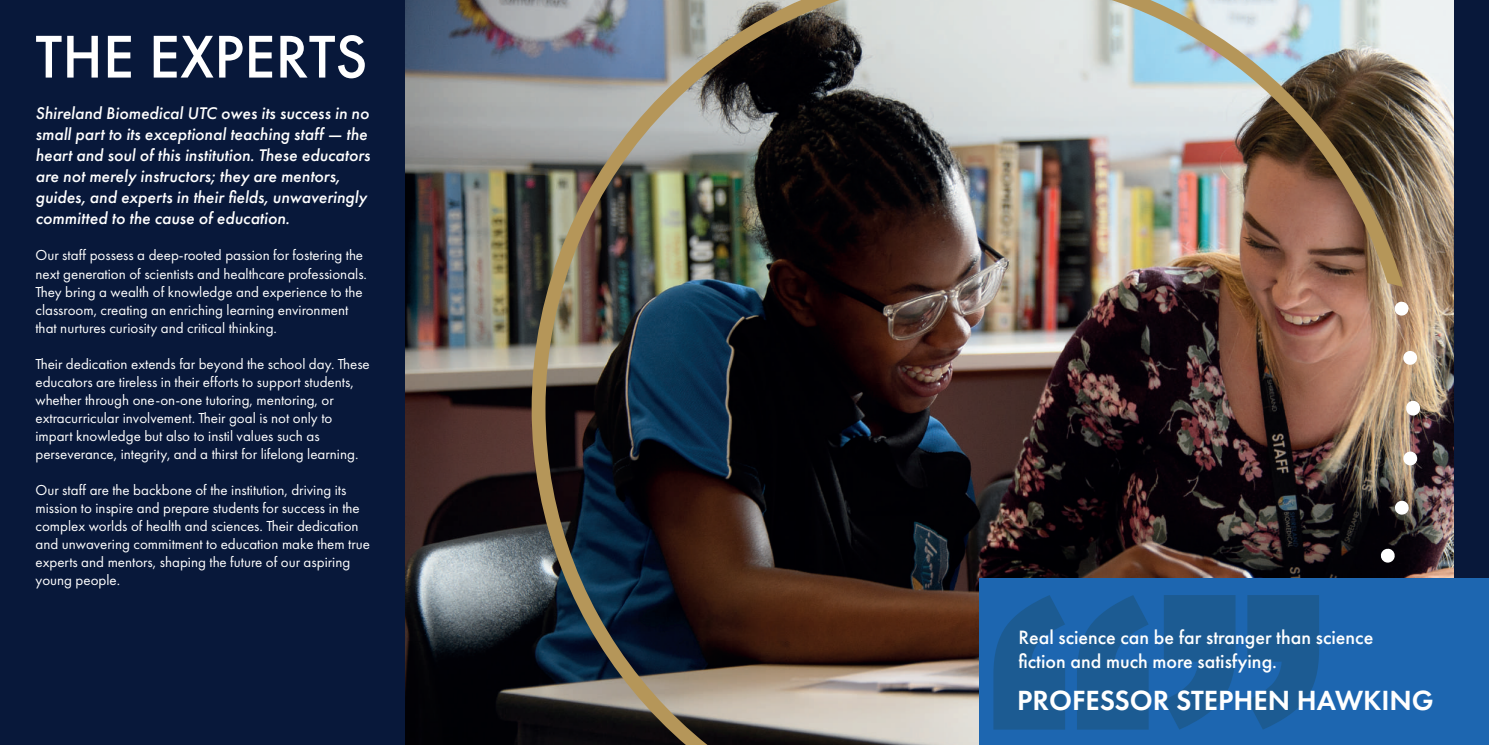
<style>
.page{position:relative;width:1489px;height:745px;background:#fff}
.page>*{position:absolute;margin:0;border:0;box-sizing:border-box;transform-origin:0 0}
.t1{font:500 62.5px "Futura PT";color:#fff}
.t2{font:600 28.75px "Futura PT";color:#fff}
.t3{font:500 20px/24px "Futura PT";color:#fff}
.t4{font:italic 500 17.5px/21px "Futura PT";color:#fff}
.t5{font:15px/18px "Futura PT";color:#fff}
</style>
<div class="page">
<div style="left:0;top:0;width:442px;height:744px;background:#08183a"></div>
<img style="left:405px;top:0;width:1048px;height:744px">
<img style="left:1402px;top:301px;width:17px;height:277px">
<img style="left:531px;top:0;width:871px;height:744px">
<div style="left:1453px;top:0;width:35px;height:744px;background:#08183a"></div>
<div style="left:979px;top:578px;width:509px;height:166px;background:#1d66b0"></div>
<svg style="left:993px;top:595px;width:155px;height:134px"></svg>
<svg style="left:1164px;top:595px;width:154px;height:134px"></svg>
<h1 class="t1" style="left:35px;top:19px;width:334px">THE EXPERTS</h1>
<p class="t4" style="left:35px;top:103px;width:336px">Shireland Biomedical UTC owes its success in no small part to its exceptional teaching staff — the heart and soul of this institution. These educators are not merely instructors; they are mentors, guides, and experts in their fields, unwaveringly committed to the cause of education.</p>
<p class="t5" style="left:35px;top:246px;width:333px">Our staff possess a deep-rooted passion for fostering the next generation of scientists and healthcare professionals.<br>They bring a wealth of knowledge and experience to the classroom, creating an enriching learning environment that nurtures curiosity and critical thinking.</p>
<p class="t5" style="left:35px;top:354px;width:336px">Their dedication extends far beyond the school day. These educators are tireless in their efforts to support students, whether through one-on-one tutoring, mentoring, or extracurricular involvement. Their goal is not only to impart knowledge but also to instil values such as perseverance, integrity, and a thirst for lifelong learning.</p>
<p class="t5" style="left:35px;top:480px;width:336px">Our staff are the backbone of the institution, driving its mission to inspire and prepare students for success in the complex worlds of health and sciences. Their dedication and unwavering commitment to education make them true experts and mentors, shaping the future of our aspiring young people.</p>
<h3 class="t3" style="left:1018px;top:624px;width:356px">Real science can be far stranger than science fiction and much more satisfying.</h3>
<h2 class="t2" style="left:1017px;top:681px;width:418px">PROFESSOR STEPHEN HAWKING</h2>
</div>
